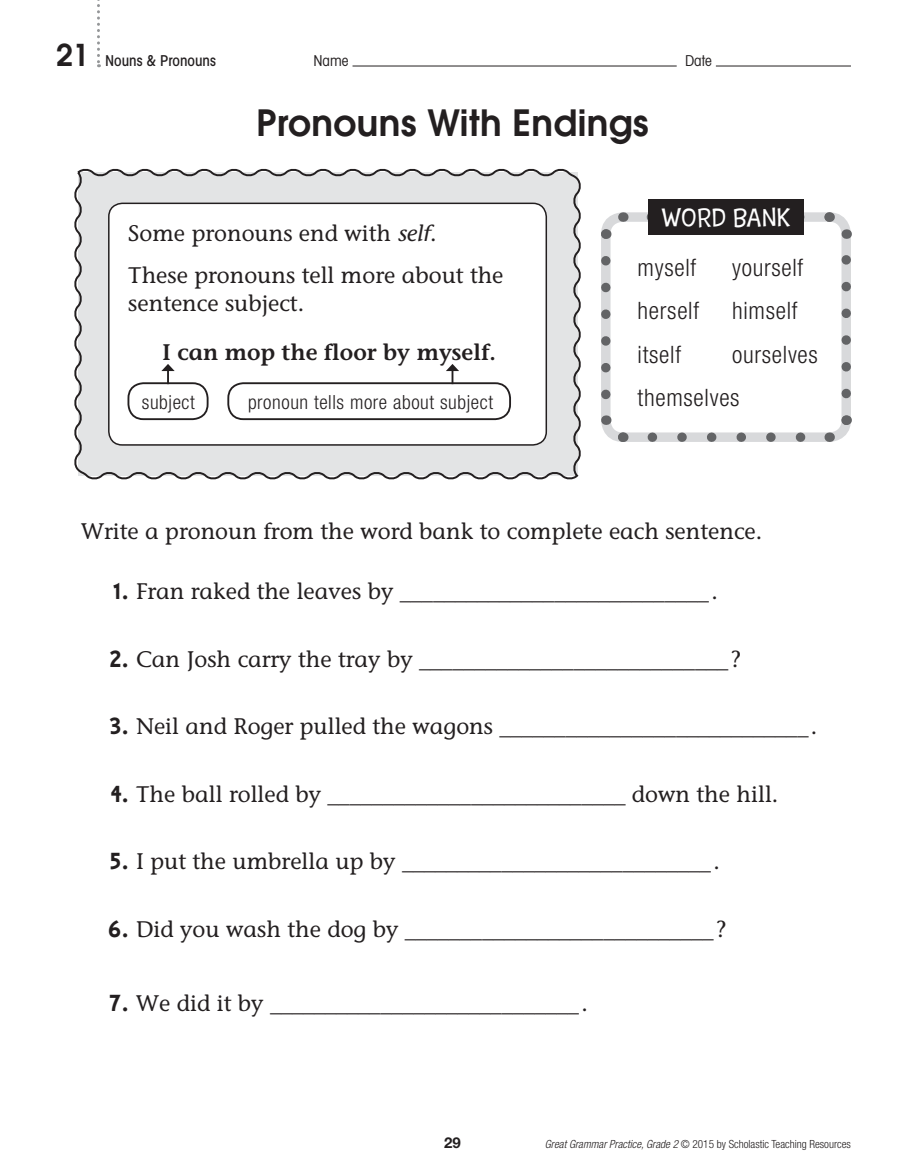
<style>
.page{position:relative;width:905px;height:1175px;background:#fff}
.page>*{position:absolute;margin:0;border:0;box-sizing:border-box;transform-origin:0 0}
.t1{font:600 36px "Avant Garde";letter-spacing:.01em;color:#231f20}
.t2{font:300 27px "Coop";letter-spacing:.045em;color:#fff;scale:.95 1}
.t3{font:300 condensed 24px/43.5px "Helvetica Neue";letter-spacing:.03em;color:#231f20}
.t4{font:22.5px/42px "Stone Informal";color:#231f20}
.t5{font:600 22.5px "Stone Informal";color:#231f20}
.t6{font:300 condensed 19.5px "Helvetica Neue";letter-spacing:.03em;color:#231f20}
.t7{font:500 condensed 15px "Avant Garde";color:#231f20}
.t8{font:condensed 15px "Avant Garde";color:#231f20}
.t9{font:700 15px "Helvetica Neue";color:#231f20}
.t10{font:300 condensed 11.25px "Helvetica Neue";color:#231f20}
.s1{font-weight:600;font-stretch:normal;font-size:30px}
.s2{font-style:italic}
.s3{font-family:"Striplex";font-weight:700;font-size:27px}
</style>
<div class="page">
<svg style="left:74px;top:168px;width:507px;height:312px;background:#d9dadb"></svg>
<div style="left:109px;top:203px;width:437px;height:242px;background:#fff;border-radius:14px"></div>
<div style="left:108px;top:202px;width:439px;height:244px;border:2px solid #231f20;border-radius:14px"></div>
<hr style="left:352px;top:66px;width:324px;height:1px;background:#231f20">
<hr style="left:716px;top:66px;width:135px;height:1px;background:#231f20">
<svg style="left:97px;top:0;width:3px;height:67px"></svg>
<div style="left:601px;top:212px;width:249px;height:230px;border:9px solid #d8d9db;border-radius:17px"></div>
<svg style="left:601px;top:261px;width:9px;height:146px"></svg>
<svg style="left:652px;top:432px;width:162px;height:10px;background:#bdbec0"></svg>
<svg style="left:841px;top:247px;width:9px;height:146px"></svg>
<svg style="left:637px;top:212px;width:11px;height:10px"></svg>
<svg style="left:601px;top:415px;width:31px;height:27px"></svg>
<svg style="left:828px;top:411px;width:24px;height:31px"></svg>
<svg style="left:819px;top:212px;width:33px;height:27px"></svg>
<svg style="left:601px;top:212px;width:23px;height:31px"></svg>
<div style="left:648px;top:199px;width:155px;height:36px;background:#231f20"></div>
<div style="left:127px;top:382px;width:81px;height:38px;border:2px solid #231f20;border-radius:15px"></div>
<svg style="left:161px;top:364px;width:14px;height:20px"></svg>
<div style="left:227px;top:382px;width:284px;height:38px;border:2px solid #231f20;border-radius:15px"></div>
<svg style="left:446px;top:364px;width:13px;height:20px"></svg>
<p class="t7" style="left:56px;top:52px;width:161px"><span class="s1">21</span> Nouns &amp; Pronouns</p>
<p class="t8" style="left:313px;top:52px;width:36px">Name</p>
<p class="t8" style="left:685px;top:52px;width:28px">Date</p>
<h1 class="t1" style="left:256px;top:99px;width:394px">Pronouns With Endings</h1>
<p class="t4" style="left:128px;top:212px;width:377px">Some pronouns end with <span class="s2">self</span>.<br>These pronouns tell more about the</p>
<p class="t4" style="left:128px;top:282px;width:177px">sentence subject.</p>
<p class="t5" style="left:162px;top:338px;width:335px">I can mop the floor by myself.</p>
<p class="t6" style="left:142px;top:391px;width:54px">subject</p>
<p class="t6" style="left:248px;top:391px;width:246px">pronoun tells more about subject</p>
<p class="t2" style="left:661px;top:204px;width:137px">WORD BANK</p>
<p class="t3" style="left:637px;top:245px;width:60px">myself</p>
<p class="t3" style="left:732px;top:245px;width:73px">yourself</p>
<p class="t3" style="left:637px;top:289px;width:63px">herself</p>
<p class="t3" style="left:732px;top:289px;width:67px">himself</p>
<p class="t3" style="left:637px;top:332px;width:45px">itself</p>
<p class="t3" style="left:637px;top:332px;width:182px;text-indent:95px">ourselves themselves</p>
<p class="t4" style="left:81px;top:509px;width:682px">Write a pronoun from the word bank to complete each sentence.</p>
<p class="t4" style="left:113px;top:570px;width:606px"><span class="s3">1.</span> Fran raked the leaves by ____________________________.</p>
<p class="t4" style="left:109px;top:638px;width:633px"><span class="s3">2.</span> Can Josh carry the tray by ____________________________?</p>
<p class="t4" style="left:109px;top:705px;width:709px"><span class="s3">3.</span> Neil and Roger pulled the wagons ____________________________.</p>
<p class="t4" style="left:110px;top:773px;width:669px"><span class="s3">4.</span> The ball rolled by ___________________________ down the hill.</p>
<p class="t4" style="left:109px;top:840px;width:612px"><span class="s3">5.</span> I put the umbrella up by ____________________________.</p>
<p class="t4" style="left:108px;top:908px;width:620px"><span class="s3">6.</span> Did you wash the dog by ____________________________?</p>
<p class="t4" style="left:109px;top:982px;width:480px"><span class="s3">7.</span> We did it by ____________________________.</p>
<p class="t9" style="left:444px;top:1133px;width:18px">29</p>
<p class="t10" style="left:545px;top:1137px;width:307px"><span class="s2">Great Grammar Practice, Grade 2</span> © 2015 by Scholastic Teaching Resources</p>
</div>
